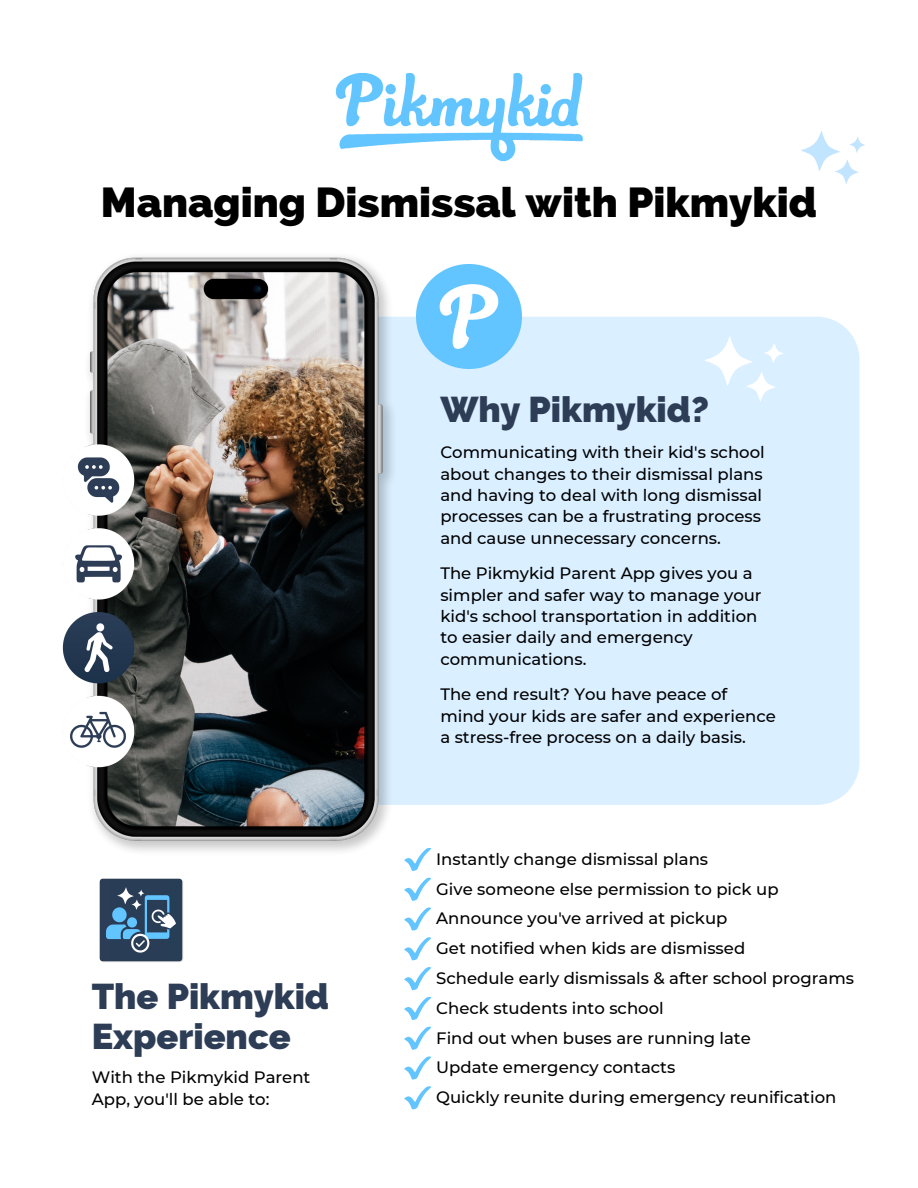
<style>
.page{position:relative;width:918px;height:1188px;background:#fff}
.page>*{position:absolute;margin:0;border:0;box-sizing:border-box;transform-origin:0 0}
.t1{font:800 42px "Raleway";color:#000}
.t2{font:800 36px "Raleway";color:#2d3d56}
.t3{font:500 16.5px/21.3px "Montserrat";color:#000}
</style>
<div class="page">
<img style="left:335px;top:73px;width:248px;height:89px">
<svg style="left:801px;top:131px;width:64px;height:53px"></svg>
<div style="left:410px;top:317px;width:449px;height:488px;background:#daefff"></div>
<img style="left:62px;top:256px;width:348px;height:595px">
<img style="left:416px;top:264px;width:105px;height:105px">
<svg style="left:705px;top:336px;width:78px;height:66px"></svg>
<img style="left:99px;top:878px;width:84px;height:84px">
<svg style="left:404px;top:877px;width:27px;height:24px"></svg>
<svg style="left:404px;top:907px;width:27px;height:24px"></svg>
<svg style="left:404px;top:937px;width:27px;height:24px"></svg>
<svg style="left:404px;top:848px;width:27px;height:23px"></svg>
<svg style="left:404px;top:967px;width:27px;height:23px"></svg>
<svg style="left:404px;top:997px;width:27px;height:23px"></svg>
<svg style="left:404px;top:1026px;width:27px;height:24px"></svg>
<svg style="left:404px;top:1056px;width:27px;height:24px"></svg>
<svg style="left:404px;top:1086px;width:27px;height:24px"></svg>
<p class="t1" style="left:101px;top:177px;width:718px">Managing Dismissal with Pikmykid</p>
<p class="t2" style="left:440px;top:388px;width:270px">Why Pikmykid?</p>
<p class="t3" style="left:440px;top:442px;width:326px">Communicating with their kid's school</p>
<p class="t3" style="left:440px;top:463px;width:324px">about changes to their dismissal plans</p>
<p class="t3" style="left:440px;top:484px;width:323px">and having to deal with long dismissal processes can be a frustrating process</p>
<p class="t3" style="left:440px;top:527px;width:282px">and cause unnecessary concerns.</p>
<p class="t3" style="left:440px;top:563px;width:314px">The Pikmykid Parent App gives you a</p>
<p class="t3" style="left:440px;top:584px;width:323px">simpler and safer way to manage your</p>
<p class="t3" style="left:440px;top:605px;width:319px">kid's school transportation in addition</p>
<p class="t3" style="left:440px;top:627px;width:254px">to easier daily and emergency</p>
<p class="t3" style="left:440px;top:648px;width:148px">communications.</p>
<p class="t3" style="left:440px;top:684px;width:289px">The end result? You have peace of</p>
<p class="t3" style="left:440px;top:705px;width:337px">mind your kids are safer and experience</p>
<p class="t3" style="left:440px;top:726px;width:307px">a stress-free process on a daily basis.</p>
<p class="t3" style="left:436px;top:848px;width:273px">Instantly change dismissal plans</p>
<p class="t2" style="left:92px;top:975px;width:239px">The Pikmykid</p>
<p class="t2" style="left:92px;top:1015px;width:200px">Experience</p>
<p class="t3" style="left:92px;top:1067px;width:220px">With the Pikmykid Parent</p>
<p class="t3" style="left:92px;top:1088px;width:179px">App, you'll be able to:</p>
<p class="t3" style="left:436px;top:878px;width:344px">Give someone else permission to pick up</p>
<p class="t3" style="left:436px;top:908px;width:293px">Announce you've arrived at pickup</p>
<p class="t3" style="left:436px;top:938px;width:311px">Get notified when kids are dismissed</p>
<p class="t3" style="left:436px;top:967px;width:419px">Schedule early dismissals &amp; after school programs</p>
<p class="t3" style="left:436px;top:997px;width:229px">Check students into school</p>
<p class="t3" style="left:436px;top:1027px;width:316px">Find out when buses are running late</p>
<p class="t3" style="left:436px;top:1057px;width:241px">Update emergency contacts</p>
<p class="t3" style="left:436px;top:1087px;width:402px">Quickly reunite during emergency reunification</p>
</div>
